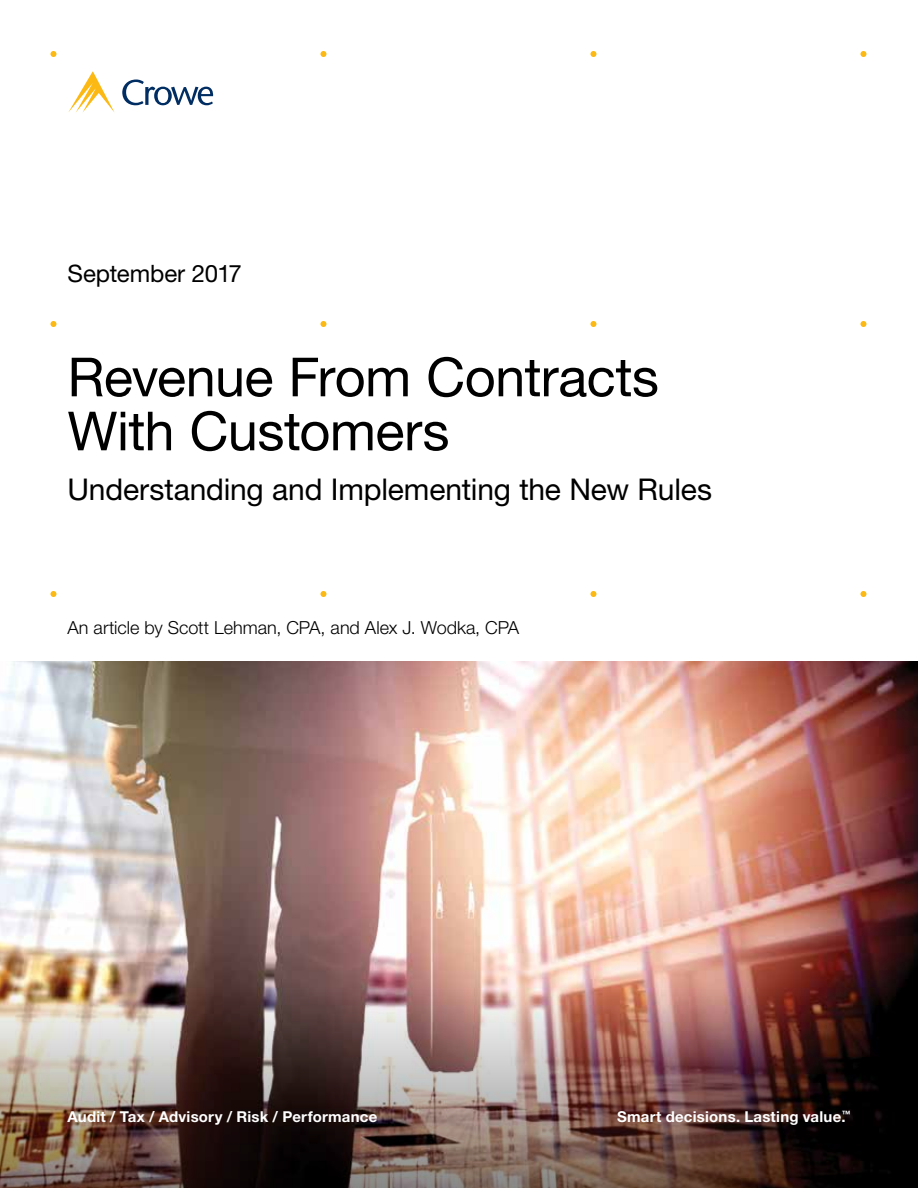
<style>
.page{position:relative;width:918px;height:1188px;background:#fff}
.page>*{position:absolute;margin:0;border:0;box-sizing:border-box;transform-origin:0 0}
.t1{font:54px/54px "Helvetica Neue LT Std";letter-spacing:-.01em;color:#000}
.Subtitle{font:30px "Helvetica Neue LT Std";letter-spacing:-.005em;color:#000}
.Eyebrow_Month{font:24px "Helvetica Neue LT Std";letter-spacing:-.005em;color:#000}
.Byline{font:300 18px "Helvetica Neue LT Std";color:#000}
.t2{font:700 15px "Helvetica Neue LT Std";letter-spacing:.015em;color:#fff}
</style>
<div class="page">
<img style="left:0;top:51px;width:918px;height:1137px">
<p class="Eyebrow_Month" style="left:68px;top:259px;width:176px">September 2017</p>
<p class="t1" style="left:68px;top:349px;width:593px">Revenue From Contracts<br>With Customers</p>
<p class="Subtitle" style="left:68px;top:471px;width:646px">Understanding and Implementing the New Rules</p>
<p class="Byline" style="left:68px;top:617px;width:453px">An article by Scott Lehman, CPA, and Alex J. Wodka, CPA</p>
<p class="t2" style="left:68px;top:1108px;width:311px">Audit / Tax / Advisory / Risk / Performance</p>
<p class="t2" style="left:617px;top:1108px;width:235px">Smart decisions. Lasting value.<sup>™</sup></p>
</div>
